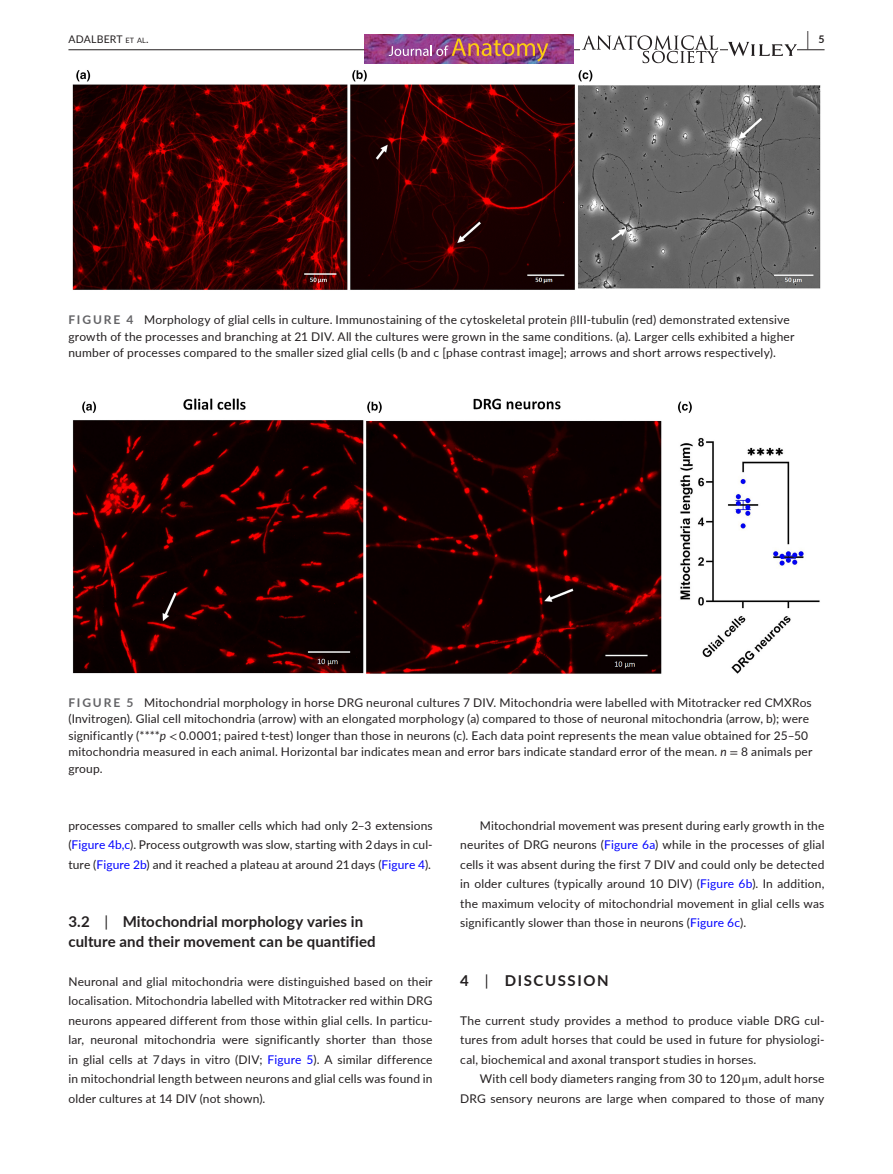
<style>
.page{position:relative;width:893px;height:1174px;background:#fff}
.page>*{position:absolute;margin:0;border:0;box-sizing:border-box;transform-origin:0 0}
.t1{font:700 19.5px "Lato";color:#231f20;scale:.43 1}
.t2{font:700 15px/19.5px "Lato";letter-spacing:.01em;color:#231f20}
.t3{font:700 15px "Lato";letter-spacing:.11em;color:#231f20}
.t4{font:12px/19.5px "Lato";letter-spacing:.015em;color:#231f20;text-align:justify}
.t5{font:10.5px "Lato";letter-spacing:.02em;color:#231f20}
.s1{font-size:7.35px}
.s2{font-weight:700;color:#636366}
.s3{font-family:"STIX"}
.s4{font-style:italic}
.s5{color:#00f}
.s6{font-weight:400}
</style>
<div class="page">
<hr style="left:68px;top:49px;width:756px;height:1px;background:#231f20">
<img style="left:364px;top:34px;width:209px;height:30px">
<img style="left:389px;top:39px;width:159px;height:22px">
<img style="left:581px;top:35px;width:139px;height:29px">
<svg style="left:728px;top:42px;width:69px;height:14px"></svg>
<img style="left:72px;top:70px;width:749px;height:220px">
<img style="left:72px;top:399px;width:748px;height:275px">
<p class="t5" style="left:68px;top:31px;width:82px">ADALBERT <span class="s1">et al</span>.</p>
<h1 class="t1" style="left:807px;top:25px;width:43px">| <sup>5</sup></h1>
<p class="t4" style="left:68px;top:311px;width:727px;line-height:16.5px;text-align:left"><span class="s2">FIGURE 4</span> Morphology of glial cells in culture. Immunostaining of the cytoskeletal protein <span class="s3">β</span>III-tubulin (red) demonstrated extensive growth of the processes and branching at 21 DIV. All the cultures were grown in the same conditions. (a). Larger cells exhibited a higher number of processes compared to the smaller sized glial cells (b and c [phase contrast image]; arrows and short arrows respectively).</p>
<p class="t4" style="left:68px;top:693px;width:746px;line-height:16.5px;text-align:left"><span class="s2">FIGURE 5</span> Mitochondrial morphology in horse DRG neuronal cultures 7 DIV. Mitochondria were labelled with Mitotracker red CMXRos (Invitrogen). Glial cell mitochondria (arrow) with an elongated morphology (a) compared to those of neuronal mitochondria (arrow, b); were significantly (****<span class="s4">p</span> <span class="s3">&lt;</span> 0.0001; paired t-test) longer than those in neurons (c). Each data point represents the mean value obtained for 25–50 mitochondria measured in each animal. Horizontal bar indicates mean and error bars indicate standard error of the mean. <span class="s4">n</span> <span class="s3">=</span> 8 animals per group.</p>
<p class="t4" style="left:68px;top:815px;width:366px">processes compared to smaller cells which had only 2–3 extensions (<span class="s5">Figure 4b,c</span>). Process outgrowth was slow, starting with 2 days in cul&shy;ture (<span class="s5">Figure 2b</span>) and it reached a plateau at around 21 days (<span class="s5">Figure 4</span>).</p>
<p class="t2" style="left:68px;top:911px;width:309px">3.2 <span class="s6">|</span> Mitochondrial morphology varies in culture and their movement can be quantified</p>
<p class="t4" style="left:68px;top:971px;width:366px">Neuronal and glial mitochondria were distinguished based on their localisation. Mitochondria labelled with Mitotracker red within DRG neurons appeared different from those within glial cells. In particu&shy;lar, neuronal mitochondria were significantly shorter than those in glial cells at 7 days in vitro (DIV; <span class="s5">Figure 5</span>). A similar difference in mitochondrial length between neurons and glial cells was found in older cultures at 14 DIV (not shown).</p>
<p class="t4" style="left:460px;top:815px;width:366px;text-indent:20px">Mitochondrial movement was present during early growth in the neurites of DRG neurons (<span class="s5">Figure 6a</span>) while in the processes of glial cells it was absent during the first 7 DIV and could only be detected in older cultures (typically around 10 DIV) (<span class="s5">Figure 6b</span>). In addition, the maximum velocity of mitochondrial movement in glial cells was significantly slower than those in neurons (<span class="s5">Figure 6c</span>).</p>
<p class="t3" style="left:460px;top:969px;width:150px">4 <span class="s6">|</span> DISCUSSION</p>
<p class="t4" style="left:460px;top:1010px;width:366px">The current study provides a method to produce viable DRG cul&shy;tures from adult horses that could be used in future for physiologi&shy;cal, biochemical and axonal transport studies in horses.</p>
<p class="t4" style="left:460px;top:1068px;width:366px;text-align:right">With cell body diameters ranging from 30 to 120 <span class="s3">μ</span>m, adult horse<br>DRG sensory neurons are large when compared to those of many</p>
</div>
